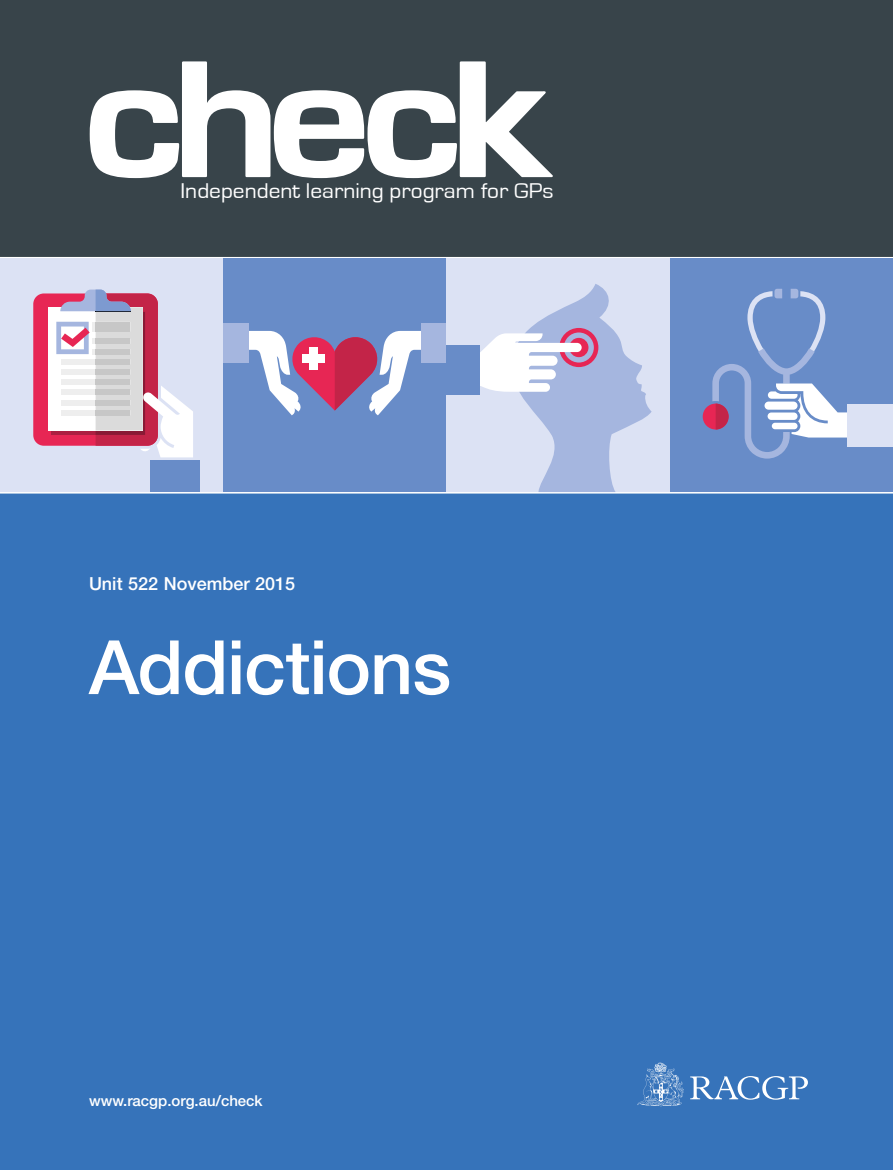
<style>
.page{position:relative;width:893px;height:1170px;background:#fff}
.page>*{position:absolute;margin:0;border:0;box-sizing:border-box;transform-origin:0 0}
.t1{font:500 75px "Helvetica Neue LT Std";letter-spacing:-.015em;color:#fff}
.t2{font:22.05px "Eurostile";color:#fff;scale:1.06 1}
.t3{font:500 18px "Helvetica Neue LT Std";color:#fff}
.t4{font:500 15px "Helvetica Neue LT Std";color:#fff}
</style>
<div class="page">
<div style="left:0;top:0;width:893px;height:257px;background:#38444a"></div>
<div style="left:0;top:493px;width:893px;height:676px;background:#3673ba"></div>
<svg style="left:89px;top:60px;width:468px;height:119px"></svg>
<div style="left:0;top:258px;width:223px;height:234px;background:#dce2f4"></div>
<div style="left:33px;top:293px;width:125px;height:152px;background:#e72654;border-radius:11px"></div>
<div style="left:51px;top:430px;width:45px;height:5px;background:#ac1f41"></div>
<div style="left:48px;top:307px;width:95px;height:123px;background:#fff"></div>
<svg style="left:56px;top:289px;width:137px;height:168px"></svg>
<div style="left:150px;top:460px;width:49px;height:32px;background:#688cc8"></div>
<div style="left:223px;top:258px;width:223px;height:234px;background:#688cc8"></div>
<div style="left:421px;top:323px;width:25px;height:40px;background:#a5b6df"></div>
<div style="left:223px;top:323px;width:26px;height:40px;background:#a5b6df"></div>
<svg style="left:249px;top:331px;width:172px;height:84px"></svg>
<div style="left:309px;top:347px;width:9px;height:22px;background:#fff"></div>
<div style="left:302px;top:354px;width:23px;height:8px;background:#fff"></div>
<div style="left:446px;top:258px;width:224px;height:234px;background:#dce2f4"></div>
<svg style="left:480px;top:284px;width:172px;height:208px"></svg>
<div style="left:446px;top:345px;width:34px;height:50px;background:#688cc8"></div>
<div style="left:670px;top:258px;width:223px;height:234px;background:#688cc8"></div>
<div style="left:703px;top:403px;width:26px;height:26px;background:#e72654;border-radius:50%"></div>
<svg style="left:712px;top:289px;width:135px;height:169px"></svg>
<div style="left:847px;top:404px;width:46px;height:43px;background:#dce2f4"></div>
<svg style="left:690px;top:1075px;width:118px;height:24px"></svg>
<svg style="left:638px;top:1062px;width:46px;height:44px;background:#5b8dc6"></svg>
<p class="t2" style="left:181px;top:179px;width:353px">Independent learning program for GPs</p>
<p class="t3" style="left:89px;top:573px;width:208px">Unit 522 November 2015</p>
<h1 class="t1" style="left:89px;top:622px;width:364px">Addictions</h1>
<p class="t4" style="left:89px;top:1091px;width:175px">www.racgp.org.au/check</p>
</div>
